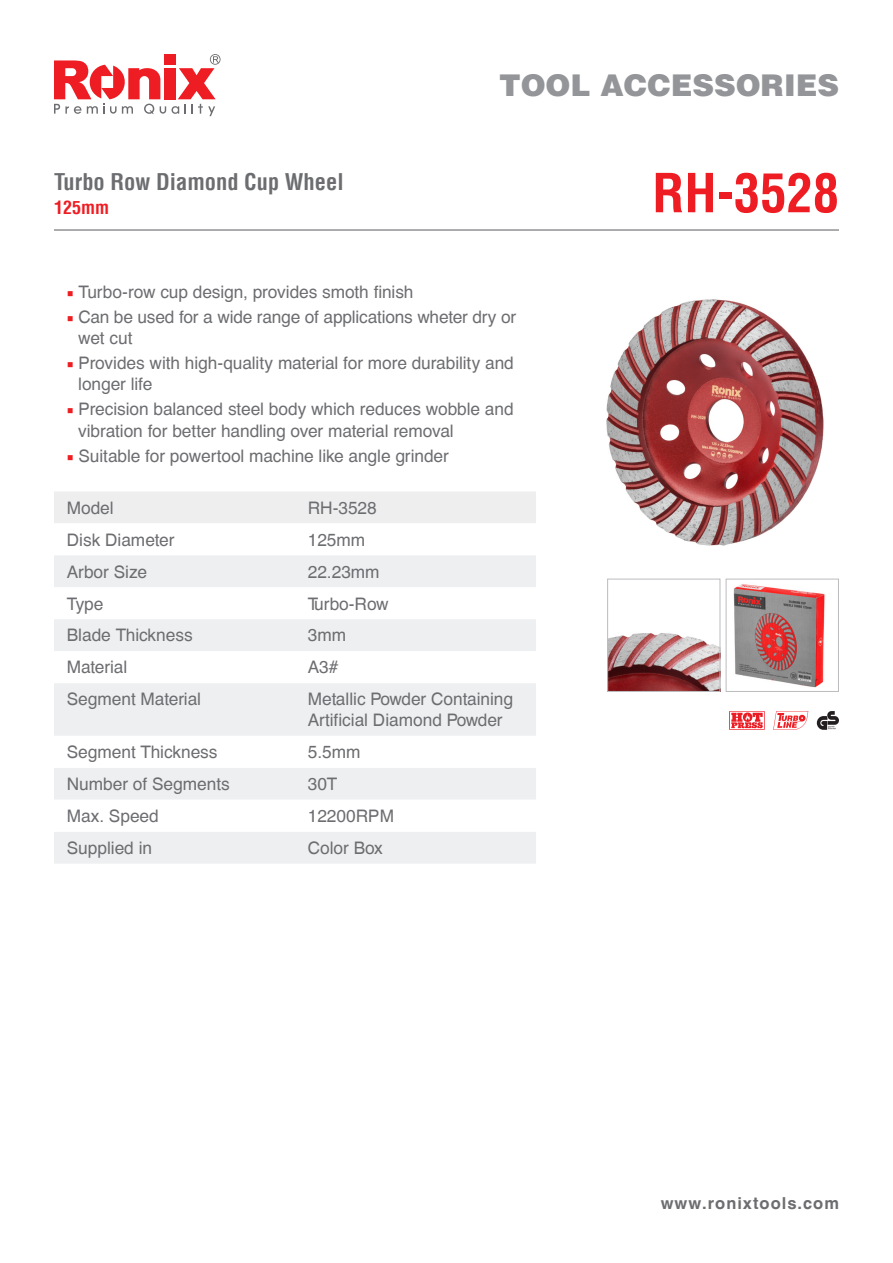
<style>
.page{position:relative;width:893px;height:1263px;background:#fff}
.page>*{position:absolute;margin:0;border:0;box-sizing:border-box;transform-origin:0 0}
.t1{font:700 condensed 52.5px "Helvetica LT";color:#ee1d23}
.t2{font:900 30px "Helvetica LT";color:#939598}
.t3{font:700 condensed 22.5px "Helvetica LT";color:#6c6d70}
.t4{font:700 condensed 18px "Helvetica LT";color:#ee1d23}
.t5{font:17.25px/20.7px "Helvetica CE";color:#6c6d70}
.t6{font:700 16.5px "Helvetica CE";letter-spacing:.06em;color:#6c6d70}
.s1{font-family:"Minion Pro";color:#ee1d23}
</style>
<div class="page">
<svg style="left:172px;top:54px;width:49px;height:62px"></svg>
<div style="left:164px;top:68px;width:11px;height:31px;background:#ee1d23"></div>
<svg style="left:54px;top:60px;width:112px;height:54px"></svg>
<div style="left:164px;top:54px;width:11px;height:11px;background:#ee1d23"></div>
<img style="left:606px;top:299px;width:218px;height:247px">
<svg style="left:54px;top:492px;width:482px;height:95px"></svg>
<div style="left:54px;top:619px;width:482px;height:245px;background:#edeff0"></div>
<svg style="left:54px;top:651px;width:482px;height:32px"></svg>
<svg style="left:54px;top:736px;width:482px;height:32px"></svg>
<svg style="left:54px;top:800px;width:482px;height:32px"></svg>
<hr style="left:54px;top:229px;width:785px;height:2px;background:#6c6d70">
<svg style="left:817px;top:711px;width:22px;height:19px"></svg>
<svg style="left:729px;top:711px;width:36px;height:19px"></svg>
<svg style="left:773px;top:711px;width:35px;height:19px"></svg>
<img style="left:609px;top:633px;width:109px;height:57px">
<div style="left:607px;top:579px;width:113px;height:113px;border:1px solid #bcbdc0"></div>
<img style="left:733px;top:584px;width:92px;height:104px">
<div style="left:726px;top:579px;width:113px;height:113px;border:1px solid #bcbdc0"></div>
<p class="t3" style="left:54px;top:167px;width:291px">Turbo Row Diamond Cup Wheel</p>
<p class="t4" style="left:54px;top:196px;width:57px">125mm</p>
<h2 class="t2" style="left:499px;top:65px;width:341px">TOOL ACCESSORIES</h2>
<p class="t1" style="left:652px;top:160px;width:188px">RH-3528</p>
<p class="t5" style="left:67px;top:281px;width:348px"><span class="s1">■</span> Turbo-row cup design, provides smoth finish</p>
<p class="t5" style="left:67px;top:307px;width:451px"><span class="s1">■</span> Can be used for a wide range of applications wheter dry or</p>
<p class="t5" style="left:78px;top:328px;width:56px">wet cut</p>
<p class="t5" style="left:67px;top:353px;width:449px"><span class="s1">■</span> Provides with high-quality material for more durability and</p>
<p class="t5" style="left:78px;top:374px;width:76px">longer life</p>
<p class="t5" style="left:67px;top:399px;width:448px"><span class="s1">■</span> Precision balanced steel body which reduces wobble and</p>
<p class="t5" style="left:78px;top:420px;width:377px">vibration for better handling over material removal</p>
<p class="t5" style="left:67px;top:445px;width:384px"><span class="s1">■</span> Suitable for powertool machine like angle grinder</p>
<p class="t5" style="left:67px;top:497px;width:48px">Model</p>
<p class="t5" style="left:308px;top:497px;width:71px">RH-3528</p>
<p class="t5" style="left:67px;top:529px;width:109px">Disk Diameter</p>
<p class="t5" style="left:308px;top:529px;width:59px">125mm</p>
<p class="t5" style="left:67px;top:561px;width:82px">Arbor Size</p>
<p class="t5" style="left:308px;top:561px;width:73px">22.23mm</p>
<p class="t5" style="left:67px;top:593px;width:38px">Type</p>
<p class="t5" style="left:308px;top:593px;width:82px">Turbo-Row</p>
<p class="t5" style="left:67px;top:625px;width:127px">Blade Thickness</p>
<p class="t5" style="left:308px;top:625px;width:40px">3mm</p>
<p class="t5" style="left:67px;top:657px;width:62px">Material</p>
<p class="t5" style="left:308px;top:657px;width:32px">A3#</p>
<p class="t5" style="left:67px;top:689px;width:136px">Segment Material</p>
<p class="t5" style="left:308px;top:689px;width:207px">Metallic Powder Containing<br>Artificial Diamond Powder</p>
<p class="t5" style="left:67px;top:742px;width:152px">Segment Thickness</p>
<p class="t5" style="left:308px;top:742px;width:54px">5.5mm</p>
<p class="t5" style="left:67px;top:774px;width:164px">Number of Segments</p>
<p class="t5" style="left:308px;top:774px;width:31px">30T</p>
<p class="t5" style="left:67px;top:806px;width:94px">Max. Speed</p>
<p class="t5" style="left:308px;top:806px;width:88px">12200RPM</p>
<p class="t5" style="left:67px;top:837px;width:87px">Supplied in</p>
<p class="t5" style="left:308px;top:837px;width:76px">Color Box</p>
<p class="t6" style="left:661px;top:1193px;width:180px">www.ronixtools.com</p>
</div>
